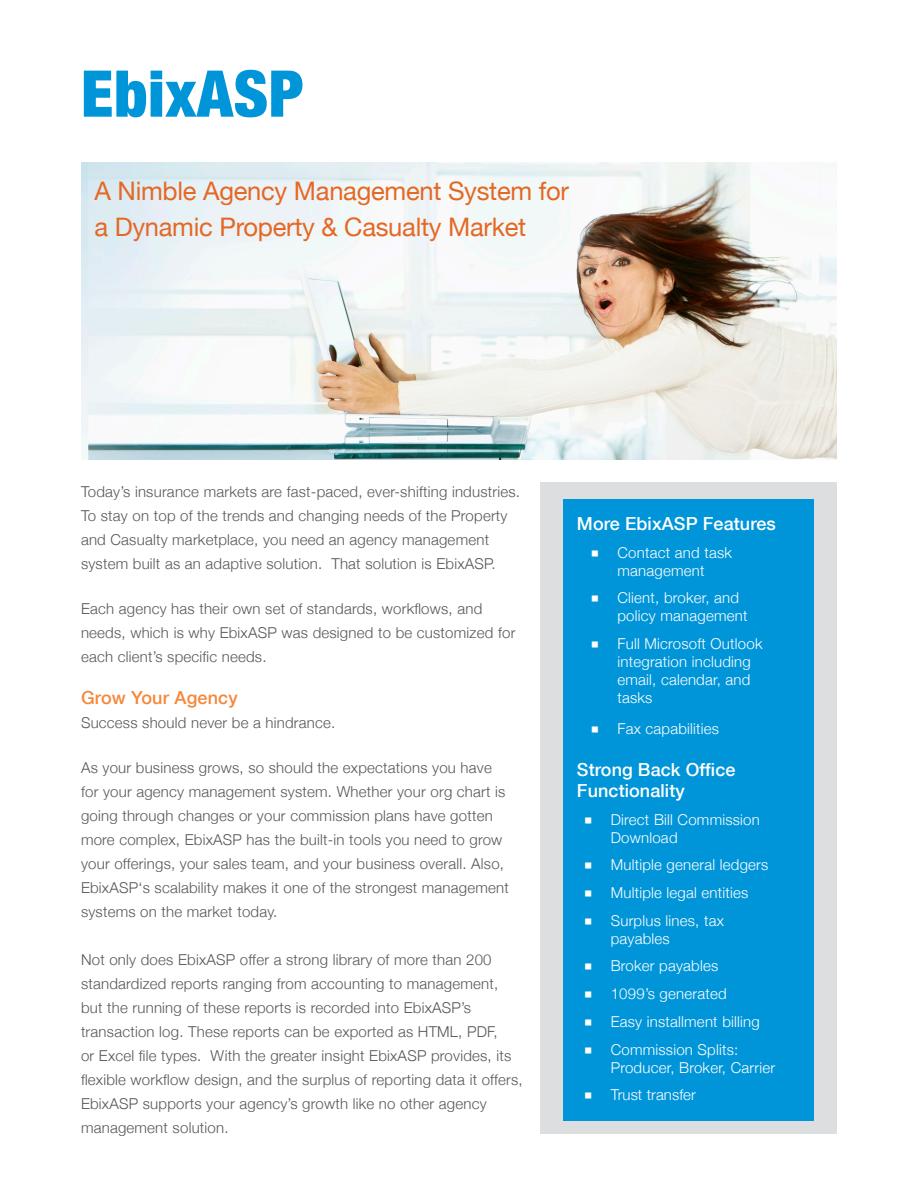
<style>
.page{position:relative;width:918px;height:1188px;background:#fff}
.page>*{position:absolute;margin:0;border:0;box-sizing:border-box;transform-origin:0 0}
.title{font:900 condensed 64.5px "Helvetica Neue";letter-spacing:.01em;color:#0095d9}
._2_title{font:25.5px/36px "Helvetica Neue";letter-spacing:-.01em;color:#e46824}
._2_subheader{font:500 18px/21px "Helvetica Neue";letter-spacing:.005em;color:#fff}
._2_subheader-2{font:500 18px "Helvetica Neue";letter-spacing:.01em;color:#f5883b}
.body{font:300 15px/24px "Helvetica Neue";letter-spacing:.015em;color:#575756}
.bullets{font:300 15px/18px "Helvetica Neue";letter-spacing:.015em;color:#fff}
.s1{font-family:"Letter Gothic Std";font-weight:400}
</style>
<div class="page">
<div style="left:540px;top:482px;width:297px;height:652px;background:#dddee0"></div>
<img style="left:81px;top:162px;width:756px;height:298px">
<div style="left:563px;top:499px;width:251px;height:622px;background:#0095d9"></div>
<p class="title" style="left:81px;top:54px;width:224px">EbixASP</p>
<p class="_2_title" style="left:94px;top:173px;width:476px">A Nimble Agency Management System for a Dynamic Property &amp; Casualty Market</p>
<p class="body" style="left:81px;top:479px;width:441px">Today’s insurance markets are fast-paced, ever-shifting industries.<br>To stay on top of the trends and changing needs of the Property and Casualty marketplace, you need an agency management system built as an adaptive solution. That solution is EbixASP.</p>
<p class="body" style="left:81px;top:596px;width:436px">Each agency has their own set of standards, workflows, and needs, which is why EbixASP was designed to be customized for each client’s specific needs.</p>
<p class="_2_subheader-2" style="left:81px;top:686px;width:158px">Grow Your Agency</p>
<p class="body" style="left:81px;top:710px;width:256px">Success should never be a hindrance.</p>
<p class="body" style="left:81px;top:755px;width:429px">As your business grows, so should the expectations you have for your agency management system. Whether your org chart is going through changes or your commission plans have gotten more complex, EbixASP has the built-in tools you need to grow your offerings, your sales team, and your business overall. Also, EbixASP‘s scalability makes it one of the strongest management systems on the market today.</p>
<p class="body" style="left:81px;top:947px;width:443px">Not only does EbixASP offer a strong library of more than 200 standardized reports ranging from accounting to management, but the running of these reports is recorded into EbixASP’s transaction log. These reports can be exported as HTML, PDF,<br>or Excel file types. With the greater insight EbixASP provides, its flexible workflow design, and the surplus of reporting data it offers, EbixASP supports your agency’s growth like no other agency management solution.</p>
<p class="_2_subheader" style="left:577px;top:513px;width:200px">More EbixASP Features</p>
<p class="bullets" style="left:590px;top:543px;width:143px;text-align:center"><span class="s1">■</span> Contact and task management</p>
<p class="bullets" style="left:617px;top:589px;width:132px;text-indent:-27px"><span class="s1">■</span> Client, broker, and policy management</p>
<p class="bullets" style="left:617px;top:635px;width:147px;text-indent:-27px"><span class="s1">■</span> Full Microsoft Outlook integration including email, calendar, and tasks</p>
<p class="bullets" style="left:590px;top:719px;width:130px"><span class="s1">■</span> Fax capabilities</p>
<p class="_2_subheader" style="left:577px;top:759px;width:160px">Strong Back Office<br>Functionality</p>
<p class="bullets" style="left:611px;top:810px;width:151px;text-indent:-27px"><span class="s1">■</span> Direct Bill Commission<br>Download</p>
<p class="bullets" style="left:584px;top:856px;width:186px"><span class="s1">■</span> Multiple general ledgers</p>
<p class="bullets" style="left:584px;top:883px;width:166px"><span class="s1">■</span> Multiple legal entities</p>
<p class="bullets" style="left:611px;top:911px;width:115px;text-indent:-27px"><span class="s1">■</span> Surplus lines, tax payables</p>
<p class="bullets" style="left:584px;top:957px;width:136px"><span class="s1">■</span> Broker payables</p>
<p class="bullets" style="left:584px;top:985px;width:144px"><span class="s1">■</span> 1099’s generated</p>
<p class="bullets" style="left:584px;top:1012px;width:178px"><span class="s1">■</span> Easy installment billing</p>
<p class="bullets" style="left:611px;top:1040px;width:166px;text-indent:-27px"><span class="s1">■</span> Commission Splits:<br>Producer, Broker, Carrier</p>
<p class="bullets" style="left:584px;top:1086px;width:114px"><span class="s1">■</span> Trust transfer</p>
</div>
